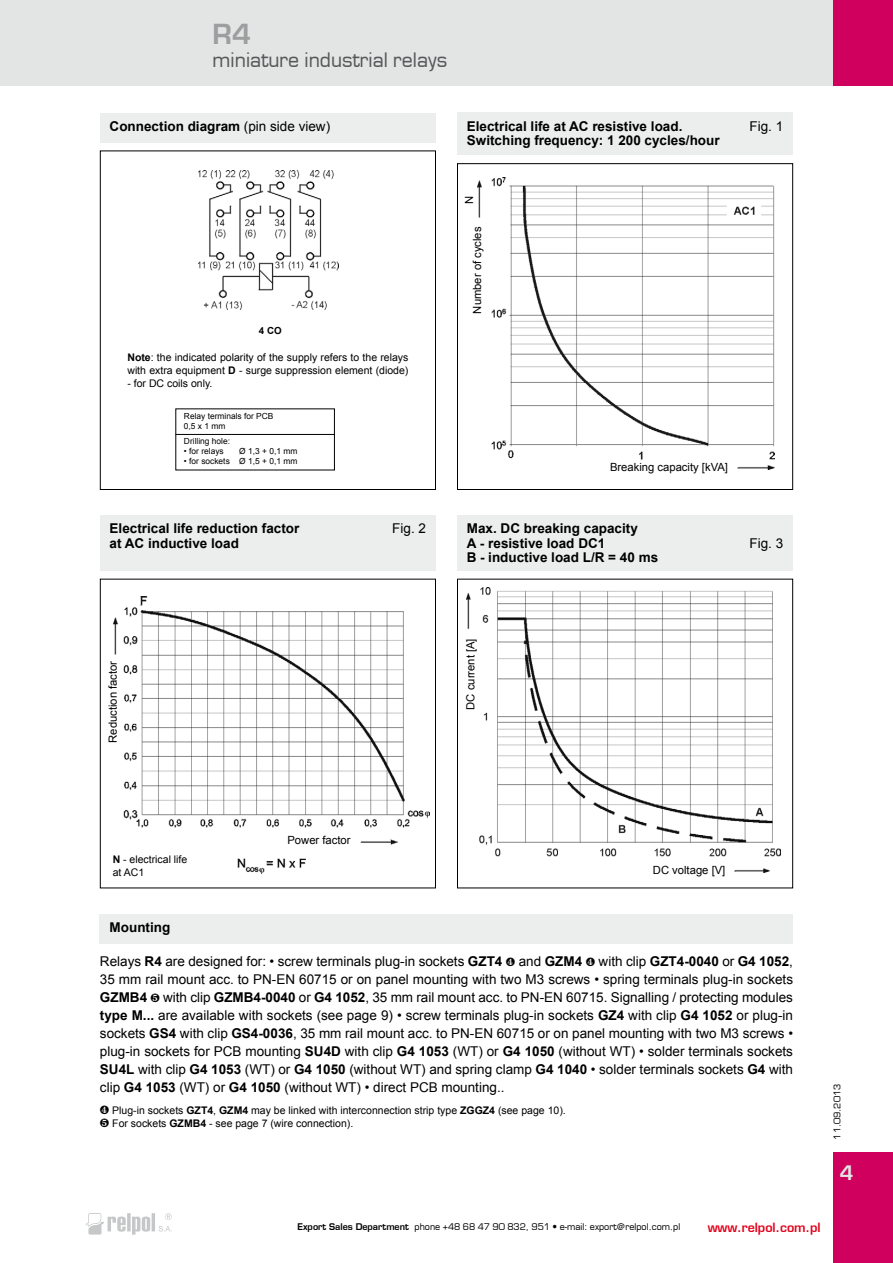
<style>
.page{position:relative;width:893px;height:1263px;background:#fff}
.page>*{position:absolute;margin:0;border:0;box-sizing:border-box;transform-origin:0 0}
.Tytul_gora_czarny{font:700 27px "Euromode";color:#9c9e9f}
.Tytul_gora_szary{font:19.5px "Euromode";color:#58585a}
.t1{font:700 19.5px "Euromode";color:#e3e4e4}
.montaz{font:13.5px/18px "Arial";color:#000;text-align:justify}
.montaz-2{font:700 13.5px "Arial";color:#000}
.t2{font:700 12.45px "Euromode";color:#e2001a}
.montaz-3{font:11.25px "Arial";color:#000}
._7___8_5{font:10.5px/12.8px "Arial";color:#000}
.montaz-4{font:10.5px/12.6px "Arial";color:#000}
.opis{font:700 9.75px "Arial";color:#000}
.t3{font:9px "Euromode";color:#000}
.tabela_cewek{font:8.4px/10.1px "Arial";color:#000}
.s1{font-weight:400}
.s2{font-weight:700}
</style>
<div class="page">
<div style="left:0;top:0;width:833px;height:85px;background:#e3e4e4"></div>
<div style="left:833px;top:0;width:60px;height:85px;background:#d0005f"></div>
<svg style="left:86px;top:1213px;width:86px;height:21px"></svg>
<div style="left:833px;top:1152px;width:60px;height:111px;background:#d0005f"></div>
<div style="left:100px;top:914px;width:693px;height:29px;background:#eceded"></div>
<div style="left:457px;top:113px;width:336px;height:42px;background:#eceded"></div>
<div style="left:457px;top:163px;width:336px;height:327px;border:1px solid #000"></div>
<div style="left:100px;top:515px;width:336px;height:56px;background:#eceded"></div>
<div style="left:457px;top:515px;width:336px;height:56px;background:#eceded"></div>
<div style="left:457px;top:579px;width:336px;height:309px;border:1px solid #000"></div>
<img style="left:477px;top:177px;width:297px;height:293px">
<img style="left:466px;top:588px;width:314px;height:284px">
<div style="left:100px;top:113px;width:336px;height:29px;background:#eceded"></div>
<div style="left:100px;top:151px;width:336px;height:339px;border:1px solid #000"></div>
<img style="left:198px;top:171px;width:140px;height:139px">
<div style="left:100px;top:579px;width:336px;height:309px;border:1px solid #000"></div>
<img style="left:114px;top:597px;width:315px;height:276px">
<hr style="left:175px;top:434px;width:160px;height:1px;background:#000">
<p class="Tytul_gora_czarny" style="left:213px;top:18px;width:40px">R4</p>
<p class="Tytul_gora_szary" style="left:213px;top:48px;width:236px">miniature industrial relays</p>
<p class="montaz-2" style="left:110px;top:116px;width:222px">Connection diagram <span class="s1">(pin side view)</span></p>
<p class="opis" style="left:259px;top:324px;width:24px">4 CO</p>
<p class="_7___8_5" style="left:127px;top:351px;width:283px"><span class="s2">Note</span>: the indicated polarity of the supply refers to the relays with extra equipment <span class="s2">D</span> - surge suppression element (diode)</p>
<p class="_7___8_5" style="left:127px;top:377px;width:86px">- for DC coils only.</p>
<p class="tabela_cewek" style="left:184px;top:411px;width:91px">Relay terminals for PCB<br>0,5 x 1 mm</p>
<p class="tabela_cewek" style="left:184px;top:436px;width:48px">Drilling hole:</p>
<p class="tabela_cewek" style="left:184px;top:446px;width:41px">• for relays</p>
<p class="tabela_cewek" style="left:239px;top:446px;width:60px">Ø 1,3 + 0,1 mm</p>
<p class="tabela_cewek" style="left:184px;top:456px;width:115px">• for sockets Ø 1,5 + 0,1 mm</p>
<p class="montaz-2" style="left:467px;top:116px;width:217px">Electrical life at AC resistive load.</p>
<p class="montaz" style="left:749px;top:117px;width:35px">Fig. 1</p>
<p class="montaz-2" style="left:467px;top:131px;width:254px">Switching frequency: 1 200 cycles/hour</p>
<p class="montaz-3" style="left:461px;top:204px;width:10px;rotate:-90deg">N</p>
<p class="montaz-3" style="left:469px;top:314px;width:88px;rotate:-90deg">Number of cycles</p>
<p class="montaz-3" style="left:610px;top:459px;width:119px">Breaking capacity [kVA]</p>
<p class="montaz-2" style="left:110px;top:519px;width:191px">Electrical life reduction factor</p>
<p class="montaz" style="left:392px;top:519px;width:35px">Fig. 2</p>
<p class="montaz-2" style="left:110px;top:533px;width:131px">at AC inductive load</p>
<p class="montaz-2" style="left:467px;top:519px;width:173px">Max. DC breaking capacity</p>
<p class="montaz-2" style="left:467px;top:533px;width:140px">A - resistive load DC1</p>
<p class="montaz" style="left:749px;top:534px;width:35px">Fig. 3</p>
<p class="montaz-2" style="left:467px;top:548px;width:193px">B - inductive load L/R = 40 ms</p>
<p class="montaz-3" style="left:105px;top:743px;width:84px;rotate:-90deg">Reduction factor</p>
<p class="montaz-3" style="left:463px;top:710px;width:73px;rotate:-90deg">DC current [A]</p>
<p class="montaz-4" style="left:113px;top:853px;width:76px"><span class="s2">N</span> - electrical life at AC1</p>
<p class="montaz-3" style="left:287px;top:832px;width:65px">Power factor</p>
<p class="montaz-3" style="left:653px;top:862px;width:74px">DC voltage [V]</p>
<p class="montaz-2" style="left:110px;top:918px;width:62px">Mounting</p>
<p class="montaz" style="left:100px;top:952px;width:695px">Relays <span class="s2">R4</span> are designed for: • screw terminals plug-in sockets <span class="s2">GZT4</span> ❹ and <span class="s2">GZM4</span> ❹ with clip <span class="s2">GZT4-0040</span> or <span class="s2">G4 1052</span>, 35 mm rail mount acc. to PN-EN 60715 or on panel mounting with two M3 screws • spring terminals plug-in sockets <span class="s2">GZMB4</span> ❺ with clip <span class="s2">GZMB4-0040</span> or <span class="s2">G4 1052</span>, 35 mm rail mount acc. to PN-EN 60715. Signalling / protecting modules <span class="s2">type M...</span> are available with sockets (see page 9) • screw terminals plug-in sockets <span class="s2">GZ4</span> with clip <span class="s2">G4 1052</span> or plug-in sockets <span class="s2">GS4</span> with clip <span class="s2">GS4-0036</span>, 35 mm rail mount acc. to PN-EN 60715 or on panel mounting with two M3 screws • plug-in sockets for PCB mounting <span class="s2">SU4D</span> with clip <span class="s2">G4 1053</span> (WT) or <span class="s2">G4 1050</span> (without WT) • solder terminals sockets <span class="s2">SU4L</span> with clip <span class="s2">G4 1053</span> (WT) or <span class="s2">G4 1050</span> (without WT) and spring clamp <span class="s2">G4 1040</span> • solder terminals sockets <span class="s2">G4</span> with clip <span class="s2">G4 1053</span> (WT) or <span class="s2">G4 1050</span> (without WT) • direct PCB mounting..</p>
<p class="_7___8_5" style="left:100px;top:1103px;width:467px">❹ Plug-in sockets <span class="s2">GZT4</span>, <span class="s2">GZM4</span> may be linked with interconnection strip type <span class="s2">ZGGZ4</span> (see page 10).</p>
<p class="_7___8_5" style="left:100px;top:1117px;width:255px">❺ For sockets <span class="s2">GZMB4</span> - see page 7 (wire connection).</p>
<p class="t3" style="left:832px;top:1140px;width:57px;rotate:-90deg">11.09.2013</p>
<h2 class="t1" style="left:840px;top:1161px;width:15px">4</h2>
<p class="t3" style="left:298px;top:1221px;width:384px"><span class="s2">Export Sales Department</span> phone +48 68 47 90 832, 951 • e-mail: export@relpol.com.pl</p>
<p class="t2" style="left:708px;top:1219px;width:114px">www.relpol.com.pl</p>
</div>
